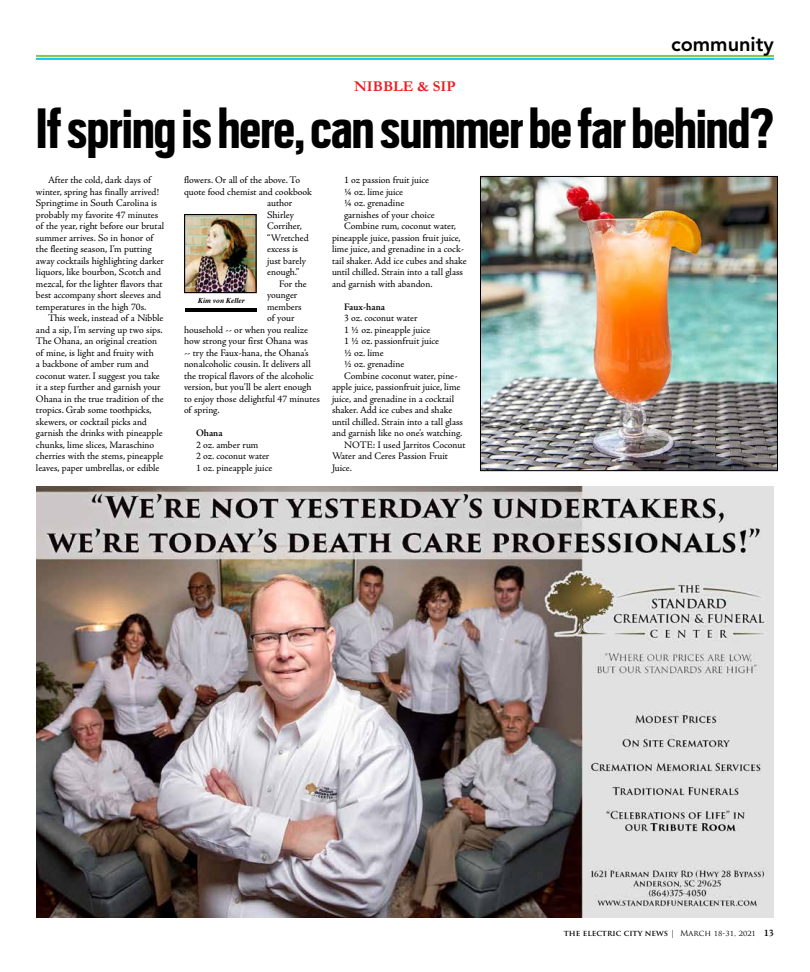
<style>
.page{position:relative;width:810px;height:972px;background:#fff}
.page>*{position:absolute;margin:0;border:0;box-sizing:border-box;transform-origin:0 0}
.t1{font:700 49.5px "Scout Cond";color:#000}
.t2{font:800 20px "Avenir LT Std";color:#000}
.t3{font:700 15px "Garamond";color:#ed1d24}
.t4{font:10px/11.5px "Adobe Jenson Pro";letter-spacing:-.005em;color:#000}
.t5{font:600 10px "Adobe Jenson Pro";color:#000}
.t6{font:700 8px "Trajan Pro";color:#000}
.t7{font:italic 700 7.5px "Times";color:#000}
.s1{font-weight:400}
.s2{font-family:"Adobe Jenson Pro";font-weight:600;font-size:10px}
</style>
<div class="page">
<hr style="left:36px;top:58px;width:738px;height:2px;background:#14c3f4">
<hr style="left:36px;top:55px;width:738px;height:2px;background:#8cc63f">
<img style="left:36px;top:486px;width:738px;height:432px">
<img style="left:186px;top:216px;width:69px;height:75px">
<div style="left:184px;top:214px;width:73px;height:79px;border:1px solid #000"></div>
<hr style="left:185px;top:308px;width:72px;height:4px;background:#000">
<img style="left:482px;top:178px;width:294px;height:291px">
<div style="left:480px;top:176px;width:298px;height:295px;border:1px solid #000"></div>
<h3 class="t3" style="left:354px;top:76px;width:103px">NIBBLE &amp; SIP</h3>
<h2 class="t2" style="left:671px;top:32px;width:104px">community</h2>
<h1 class="t1" style="left:36px;top:95px;width:740px">If spring is here, can summer be far behind?</h1>
<p class="t4" style="left:36px;top:175px;width:130px;text-indent:12px">After the cold, dark days of winter, spring has finally arrived!<br>Springtime in South Carolina is probably my favorite 47 minutes of the year, right before our brutal summer arrives. So in honor of the fleeting season, I’m putting away cocktails highlighting darker liquors, like bourbon, Scotch and mezcal, for the lighter flavors that best accompany short sleeves and temperatures in the high 70s.</p>
<p class="t4" style="left:36px;top:313px;width:129px;text-indent:12px">This week, instead of a Nibble and a sip, I’m serving up two sips.<br>The Ohana, an original creation of mine, is light and fruity with<br>a backbone of amber rum and coconut water. I suggest you take it a step further and garnish your<br>Ohana in the true tradition of the tropics. Grab some toothpicks, skewers, or cocktail picks and garnish the drinks with pineapple chunks, lime slices, Maraschino cherries with the stems, pineapple leaves, paper umbrellas, or edible</p>
<p class="t4" style="left:184px;top:175px;width:118px">flowers. Or all of the above. To</p>
<p class="t4" style="left:184px;top:186px;width:130px">quote food chemist and cookbook</p>
<p class="t4" style="left:267px;top:198px;width:27px">author</p>
<p class="t4" style="left:267px;top:209px;width:28px">Shirley</p>
<p class="t4" style="left:267px;top:221px;width:36px">Corriher,</p>
<p class="t4" style="left:267px;top:232px;width:43px">“Wretched</p>
<p class="t4" style="left:267px;top:244px;width:32px">excess is</p>
<p class="t4" style="left:267px;top:255px;width:40px">just barely</p>
<p class="t4" style="left:267px;top:267px;width:34px">enough.”</p>
<p class="t4" style="left:279px;top:278px;width:29px">For the</p>
<p class="t4" style="left:267px;top:290px;width:32px">younger</p>
<p class="t4" style="left:267px;top:301px;width:36px">members</p>
<p class="t4" style="left:267px;top:313px;width:29px">of your</p>
<p class="t4" style="left:184px;top:324px;width:126px">household -- or when you realize</p>
<p class="t4" style="left:184px;top:336px;width:126px">how strong your first Ohana was</p>
<p class="t4" style="left:184px;top:347px;width:126px">-- try the Faux-hana, the Ohana’s</p>
<p class="t4" style="left:184px;top:359px;width:128px">nonalcoholic cousin. It delivers all</p>
<p class="t4" style="left:184px;top:370px;width:131px">the tropical flavors of the alcoholic</p>
<p class="t4" style="left:184px;top:382px;width:129px">version, but you’ll be alert enough</p>
<p class="t4" style="left:184px;top:393px;width:137px">to enjoy those delightful 47 minutes</p>
<p class="t4" style="left:184px;top:405px;width:37px">of spring.</p>
<p class="t5" style="left:196px;top:428px;width:28px">Ohana</p>
<p class="t4" style="left:196px;top:439px;width:78px">2 oz. amber rum<br>2 oz. coconut water<br>1 oz. pineapple juice</p>
<p class="t7" style="left:198px;top:294px;width:48px">Kim von Keller</p>
<p class="t4" style="left:344px;top:175px;width:87px">1 oz passion fruit juice</p>
<p class="t4" style="left:344px;top:186px;width:61px">¼ oz. lime juice</p>
<p class="t4" style="left:344px;top:198px;width:62px">¼ oz. grenadine</p>
<p class="t4" style="left:344px;top:209px;width:92px">garnishes of your choice</p>
<p class="t4" style="left:344px;top:221px;width:114px">Combine rum, coconut water,</p>
<p class="t4" style="left:332px;top:232px;width:130px">pineapple juice, passion fruit juice,</p>
<p class="t4" style="left:332px;top:244px;width:134px">lime juice, and grenadine in a cock-</p>
<p class="t4" style="left:332px;top:255px;width:136px">tail shaker. Add ice cubes and shake</p>
<p class="t4" style="left:332px;top:267px;width:133px">until chilled. Strain into a tall glass</p>
<p class="t4" style="left:332px;top:278px;width:102px">and garnish with abandon.</p>
<p class="t5" style="left:344px;top:301px;width:43px">Faux-hana</p>
<p class="t4" style="left:344px;top:313px;width:75px">3 oz. coconut water</p>
<p class="t4" style="left:344px;top:324px;width:88px">1 ½ oz. pineapple juice</p>
<p class="t4" style="left:344px;top:336px;width:96px">1 ½ oz. passionfruit juice</p>
<p class="t4" style="left:344px;top:347px;width:41px">½ oz. lime</p>
<p class="t4" style="left:344px;top:359px;width:62px">½ oz. grenadine</p>
<p class="t4" style="left:344px;top:370px;width:115px">Combine coconut water, pine-</p>
<p class="t4" style="left:332px;top:382px;width:130px">apple juice, passionfruit juice, lime</p>
<p class="t4" style="left:332px;top:393px;width:124px">juice, and grenadine in a cocktail</p>
<p class="t4" style="left:332px;top:405px;width:122px">shaker. Add ice cubes and shake</p>
<p class="t4" style="left:332px;top:416px;width:133px">until chilled. Strain into a tall glass</p>
<p class="t4" style="left:332px;top:428px;width:132px">and garnish like no one’s watching.</p>
<p class="t4" style="left:344px;top:439px;width:123px">NOTE: I used Jarritos Coconut</p>
<p class="t4" style="left:332px;top:451px;width:118px">Water and Ceres Passion Fruit</p>
<p class="t4" style="left:332px;top:462px;width:21px">Juice.</p>
<p class="t6" style="left:564px;top:928px;width:212px">THE ELECTRIC CITY NEWS <span class="s1">| March 18-31, 2021</span> <span class="s2">13</span></p>
</div>
